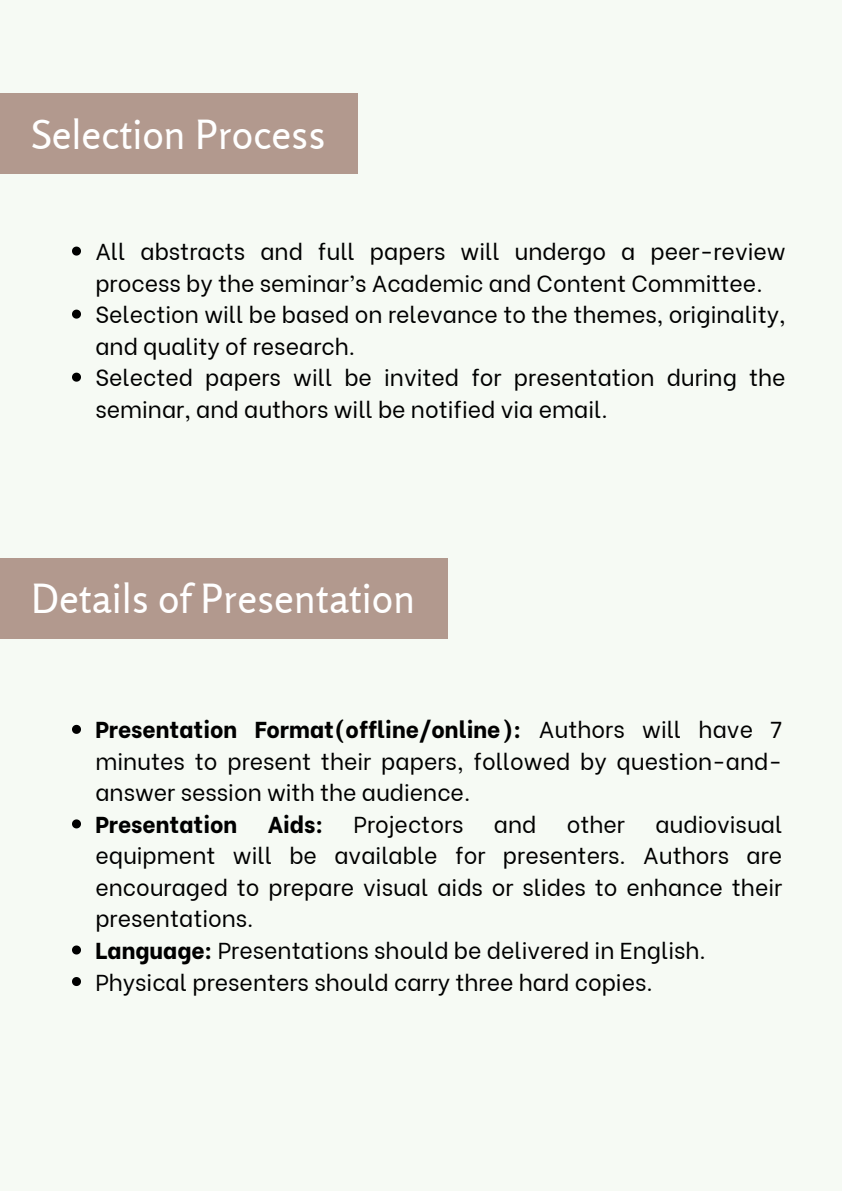
<style>
.page{position:relative;width:842px;height:1191px;background:#fff}
.page>*{position:absolute;margin:0;border:0;box-sizing:border-box;transform-origin:0 0}
.t1{font:40px "Rosario";color:#fff}
.t2{font:23px/31.5px "Be Vietnam";color:#000}
.t3{font:800 23px "Be Vietnam";color:#000}
.s1{font-weight:800}
</style>
<div class="page">
<div style="left:0;top:0;width:842px;height:1190px;background:#f6faf4"></div>
<div style="left:0;top:93px;width:358px;height:81px;background:#b2998e"></div>
<svg style="left:72px;top:246px;width:9px;height:9px"></svg>
<svg style="left:72px;top:309px;width:9px;height:9px"></svg>
<svg style="left:72px;top:372px;width:9px;height:9px"></svg>
<div style="left:0;top:557px;width:447px;height:81px;background:#b2998e"></div>
<svg style="left:72px;top:724px;width:9px;height:9px"></svg>
<svg style="left:72px;top:819px;width:9px;height:9px"></svg>
<svg style="left:72px;top:945px;width:9px;height:9px"></svg>
<svg style="left:72px;top:977px;width:9px;height:8px"></svg>
<h1 class="t1" style="left:31px;top:109px;width:296px">Selection Process</h1>
<p class="t2" style="left:95px;top:233px;width:692px">All abstracts and full papers will undergo a peer-review process by the seminar’s Academic and Content Committee.</p>
<p class="t2" style="left:95px;top:296px;width:692px">Selection will be based on relevance to the themes, originality, and quality of research.</p>
<p class="t2" style="left:95px;top:359px;width:692px">Selected papers will be invited for presentation during the seminar, and authors will be notified via email.</p>
<h1 class="t1" style="left:31px;top:573px;width:386px">Details of Presentation</h1>
<p class="t2" style="left:95px;top:711px;width:688px;text-align:justify"><span class="s1">Presentation Format(offline/online):</span> Authors will have 7 minutes to present their papers, followed by question-and&shy;answer session with the audience.</p>
<p class="t3" style="left:95px;top:805px;width:144px">Presentation</p>
<p class="t3" style="left:268px;top:805px;width:57px">Aids:</p>
<p class="t2" style="left:354px;top:806px;width:111px">Projectors</p>
<p class="t2" style="left:494px;top:806px;width:44px">and</p>
<p class="t2" style="left:567px;top:806px;width:60px">other</p>
<p class="t2" style="left:95px;top:806px;width:688px;text-align:justify;text-indent:560px">audiovisual equipment will be available for presenters. Authors are encouraged to prepare visual aids or slides to enhance their presentations.</p>
<p class="t2" style="left:95px;top:932px;width:612px"><span class="s1">Language:</span> Presentations should be delivered in English.</p>
<p class="t2" style="left:95px;top:963px;width:559px">Physical presenters should carry three hard copies.</p>
</div>
